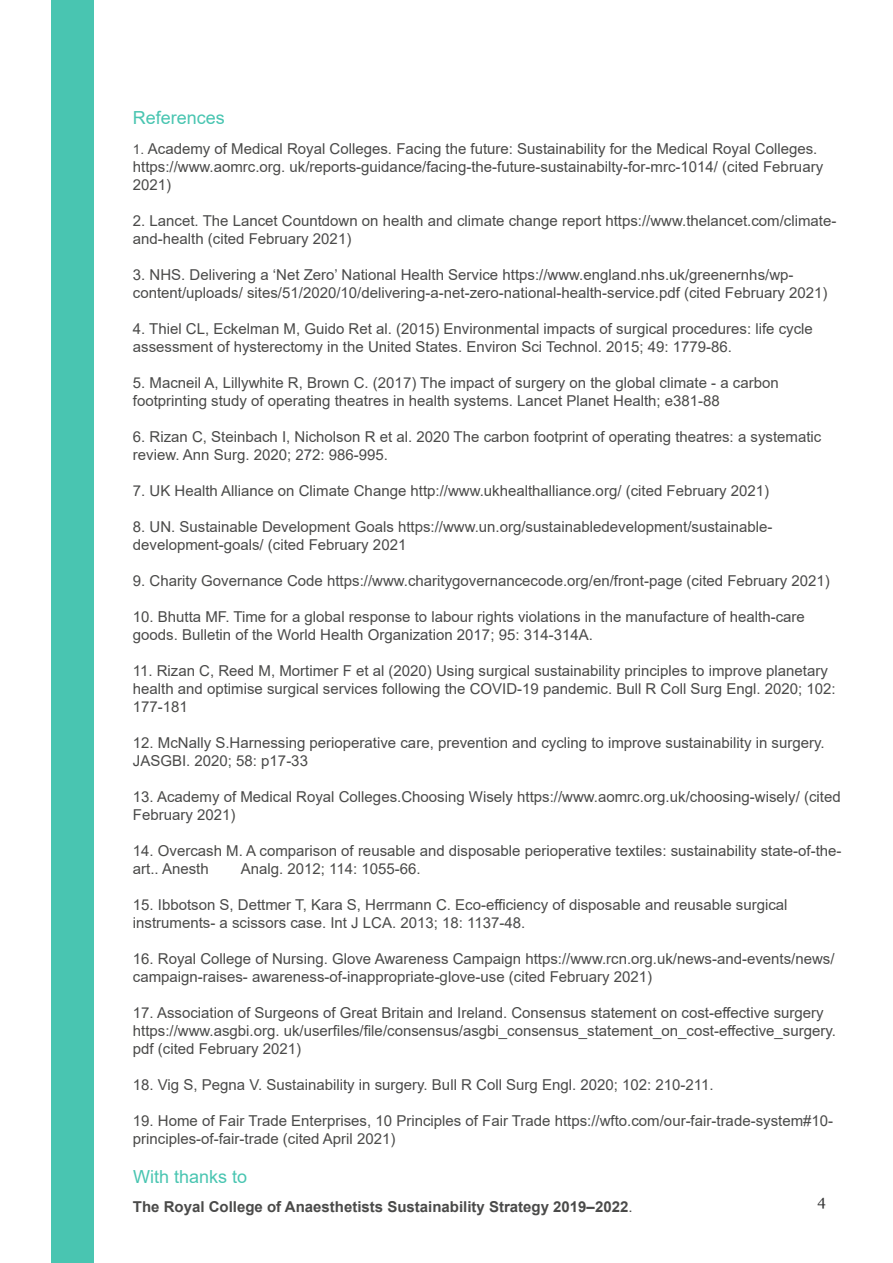
<style>
.page{position:relative;width:893px;height:1263px;background:#fff}
.page>*{position:absolute;margin:0;border:0;box-sizing:border-box;transform-origin:0 0}
.t1{font:18px "Arial";color:#49c5b1}
.t2{font:15px/18px "Arial";color:#4a4a49}
.t3{font:700 15px "Arial";color:#4a4a49}
.t4{font:15px "Georgia";color:#323232}
.s1{font-size:13.5px}
.s2{font-weight:400}
</style>
<div class="page">
<div style="left:51px;top:0;width:43px;height:1263px;background:#49c5b1"></div>
<p class="t1" style="left:133px;top:106px;width:94px">References</p>
<p class="t2" style="left:133px;top:140px;width:692px"><span class="s1">1.</span> Academy of Medical Royal Colleges. Facing the future: Sustainability for the Medical Royal Colleges. https://www.aomrc.org. uk/reports-guidance/facing-the-future-sustainabilty-for-mrc-1014/ (cited February<br>2021)</p>
<p class="t2" style="left:133px;top:212px;width:705px">2. Lancet. The Lancet Countdown on health and climate change report https://www.thelancet.com/climate&shy;and-health (cited February 2021)</p>
<p class="t2" style="left:133px;top:266px;width:696px">3. NHS. Delivering a ‘Net Zero’ National Health Service https://www.england.nhs.uk/greenernhs/wp&shy;content/uploads/ sites/51/2020/10/delivering-a-net-zero-national-health-service.pdf (cited February 2021)</p>
<p class="t2" style="left:133px;top:320px;width:681px">4. Thiel CL, Eckelman M, Guido Ret al. (2015) Environmental impacts of surgical procedures: life cycle assessment of hysterectomy in the United States. Environ Sci Technol. 2015; 49: 1779-86.</p>
<p class="t2" style="left:133px;top:374px;width:647px">5. Macneil A, Lillywhite R, Brown C. (2017) The impact of surgery on the global climate - a carbon footprinting study of operating theatres in health systems. Lancet Planet Health; e381-88</p>
<p class="t2" style="left:133px;top:428px;width:690px">6. Rizan C, Steinbach I, Nicholson R et al. 2020 The carbon footprint of operating theatres: a systematic review. Ann Surg. 2020; 272: 986-995.</p>
<p class="t2" style="left:133px;top:482px;width:638px">7. UK Health Alliance on Climate Change http://www.ukhealthalliance.org/ (cited February 2021)</p>
<p class="t2" style="left:133px;top:518px;width:641px">8. UN. Sustainable Development Goals https://www.un.org/sustainabledevelopment/sustainable&shy;development-goals/ (cited February 2021</p>
<p class="t2" style="left:133px;top:572px;width:698px">9. Charity Governance Code https://www.charitygovernancecode.org/en/front-page (cited February 2021)</p>
<p class="t2" style="left:133px;top:608px;width:673px">10. Bhutta MF. Time for a global response to labour rights violations in the manufacture of health-care goods. Bulletin of the World Health Organization 2017; 95: 314-314A.</p>
<p class="t2" style="left:133px;top:662px;width:704px">11. Rizan C, Reed M, Mortimer F et al (2020) Using surgical sustainability principles to improve planetary health and optimise surgical services following the COVID-19 pandemic. Bull R Coll Surg Engl. 2020; 102:<br>177-181</p>
<p class="t2" style="left:133px;top:734px;width:693px">12. McNally S.Harnessing perioperative care, prevention and cycling to improve sustainability in surgery.<br>JASGBI. 2020; 58: p17-33</p>
<p class="t2" style="left:133px;top:788px;width:709px">13. Academy of Medical Royal Colleges.Choosing Wisely https://www.aomrc.org.uk/choosing-wisely/ (cited<br>February 2021)</p>
<p class="t2" style="left:133px;top:842px;width:710px">14. Overcash M. A comparison of reusable and disposable perioperative textiles: sustainability state-of-the&shy;art.. Anesth</p>
<p class="t2" style="left:241px;top:860px;width:181px">Analg. 2012; 114: 1055-66.</p>
<p class="t2" style="left:133px;top:896px;width:656px">15. Ibbotson S, Dettmer T, Kara S, Herrmann C. Eco-efficiency of disposable and reusable surgical instruments- a scissors case. Int J LCA. 2013; 18: 1137-48.</p>
<p class="t2" style="left:133px;top:950px;width:703px">16. Royal College of Nursing. Glove Awareness Campaign https://www.rcn.org.uk/news-and-events/news/ campaign-raises- awareness-of-inappropriate-glove-use (cited February 2021)</p>
<p class="t2" style="left:133px;top:1004px;width:705px">17. Association of Surgeons of Great Britain and Ireland. Consensus statement on cost-effective surgery https://www.asgbi.org. uk/userfiles/file/consensus/asgbi_consensus_statement_on_cost-effective_surgery. pdf (cited February 2021)</p>
<p class="t2" style="left:133px;top:1076px;width:582px">18. Vig S, Pegna V. Sustainability in surgery. Bull R Coll Surg Engl. 2020; 102: 210-211.</p>
<p class="t2" style="left:133px;top:1112px;width:702px">19. Home of Fair Trade Enterprises, 10 Principles of Fair Trade https://wfto.com/our-fair-trade-system#10- principles-of-fair-trade (cited April 2021)</p>
<p class="t1" style="left:133px;top:1164px;width:116px">With thanks to</p>
<p class="t3" style="left:133px;top:1196px;width:501px">The Royal College of Anaesthetists Sustainability Strategy 2019–2022<span class="s2">.</span></p>
<p class="t4" style="left:817px;top:1192px;width:10px">4</p>
</div>
